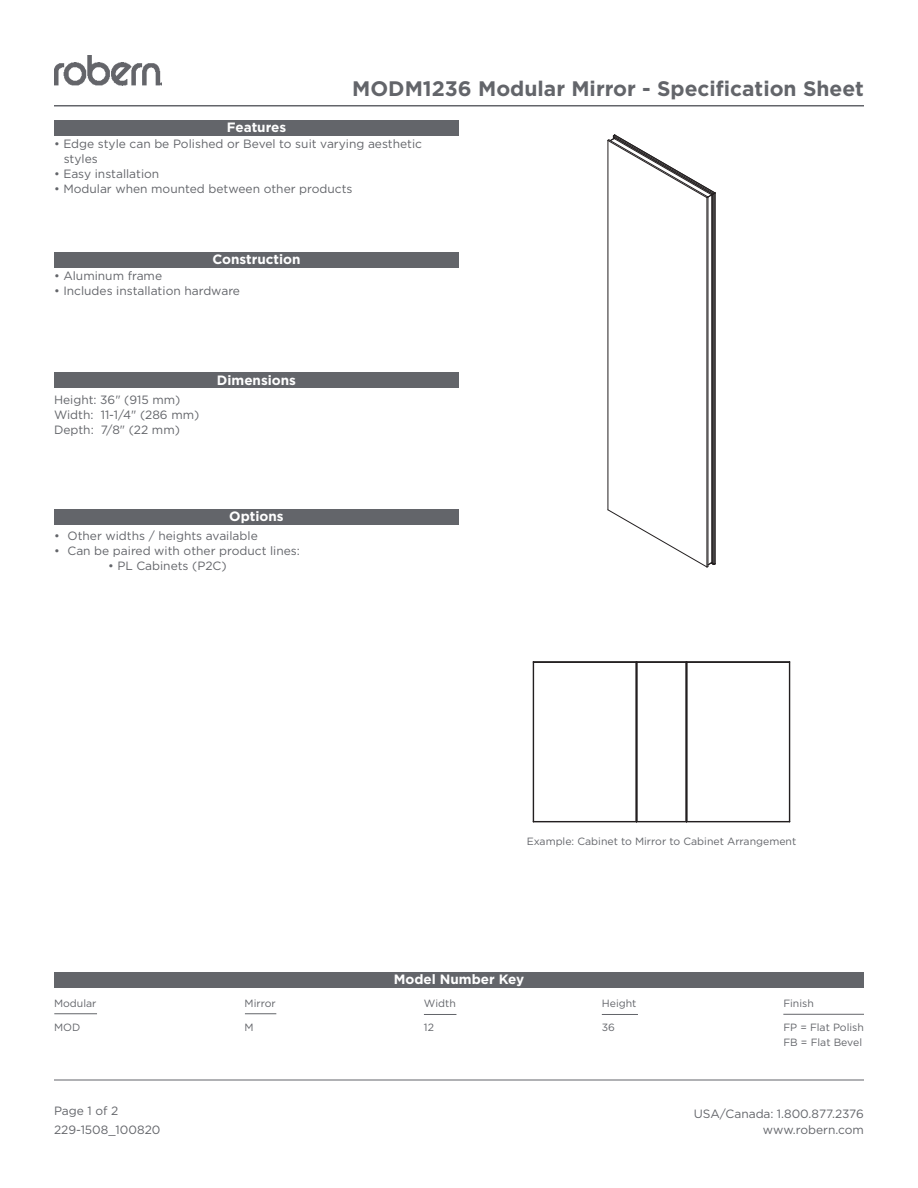
<style>
.page{position:relative;width:918px;height:1188px;background:#fff}
.page>*{position:absolute;margin:0;border:0;box-sizing:border-box;transform-origin:0 0}
.t1{font:700 21px "Gotham";color:#63656a}
.t2{font:700 13.5px "Gotham";color:#fff}
.Spec_Sheet{font:12px/15px "Gotham";color:#63656a}
.t3{font:10.5px "Gotham";color:#63656a}
</style>
<div class="page">
<hr style="left:54px;top:1080px;width:810px;height:1px;background:#63656a">
<div style="left:54px;top:373px;width:405px;height:15px;background:#63656a"></div>
<div style="left:54px;top:509px;width:405px;height:16px;background:#63656a"></div>
<div style="left:54px;top:120px;width:405px;height:16px;background:#63656a"></div>
<div style="left:54px;top:252px;width:405px;height:16px;background:#63656a"></div>
<hr style="left:54px;top:105px;width:810px;height:1px;background:#63656a">
<div style="left:54px;top:972px;width:810px;height:16px;background:#63656a"></div>
<img style="left:54px;top:55px;width:108px;height:30px">
<hr style="left:245px;top:1013px;width:31px;height:1px;background:#63656a">
<hr style="left:54px;top:1013px;width:43px;height:1px;background:#63656a">
<hr style="left:783px;top:1014px;width:81px;height:1px;background:#63656a">
<hr style="left:686px;top:822px;width:104px;height:1px;background:#231f20">
<hr style="left:533px;top:822px;width:104px;height:1px;background:#231f20">
<hr style="left:637px;top:822px;width:49px;height:1px;background:#231f20">
<hr style="left:636px;top:662px;width:1px;height:160px;background:#231f20">
<hr style="left:534px;top:662px;width:102px;height:1px;background:#231f20">
<hr style="left:534px;top:821px;width:102px;height:1px;background:#231f20">
<hr style="left:533px;top:662px;width:1px;height:160px;background:#231f20">
<hr style="left:687px;top:662px;width:102px;height:1px;background:#231f20">
<hr style="left:789px;top:662px;width:1px;height:160px;background:#231f20">
<hr style="left:687px;top:662px;width:1px;height:160px;background:#231f20">
<hr style="left:687px;top:821px;width:102px;height:1px;background:#231f20">
<hr style="left:686px;top:662px;width:1px;height:160px;background:#231f20">
<hr style="left:637px;top:662px;width:49px;height:1px;background:#231f20">
<hr style="left:637px;top:821px;width:49px;height:1px;background:#231f20">
<hr style="left:637px;top:662px;width:1px;height:160px;background:#231f20">
<hr style="left:602px;top:1014px;width:36px;height:1px;background:#63656a">
<hr style="left:424px;top:1014px;width:32px;height:1px;background:#63656a">
<hr style="left:712px;top:194px;width:1px;height:369px;background:#231f20">
<hr style="left:714px;top:194px;width:1px;height:370px;background:#231f20">
<hr style="left:713px;top:194px;width:1px;height:370px;background:#231f20">
<hr style="left:711px;top:195px;width:1px;height:368px;background:#231f20">
<hr style="left:608px;top:140px;width:1px;height:370px;background:#231f20">
<hr style="left:707px;top:198px;width:1px;height:369px;background:#231f20">
<hr style="left:708px;top:197px;width:1px;height:369px;background:#231f20">
<hr style="left:715px;top:193px;width:1px;height:371px;background:#231f20">
<svg style="left:607px;top:135px;width:109px;height:63px"></svg>
<svg style="left:607px;top:509px;width:109px;height:58px"></svg>
<p class="t2" style="left:227px;top:119px;width:61px">Features</p>
<p class="t1" style="left:352px;top:75px;width:513px">MODM1236 Modular Mirror - Specification Sheet</p>
<p class="Spec_Sheet" style="left:64px;top:136px;width:360px;text-indent:-10px">• Edge style can be Polished or Bevel to suit varying aesthetic styles</p>
<p class="Spec_Sheet" style="left:54px;top:166px;width:107px">• Easy installation</p>
<p class="Spec_Sheet" style="left:54px;top:181px;width:300px">• Modular when mounted between other products</p>
<p class="t2" style="left:212px;top:251px;width:90px">Construction</p>
<p class="Spec_Sheet" style="left:54px;top:268px;width:110px">• Aluminum frame</p>
<p class="Spec_Sheet" style="left:54px;top:283px;width:188px">• Includes installation hardware</p>
<p class="Spec_Sheet" style="left:54px;top:392px;width:128px">Height: 36" (915 mm)</p>
<p class="Spec_Sheet" style="left:54px;top:407px;width:147px">Width: 11-1/4" (286 mm)</p>
<p class="Spec_Sheet" style="left:54px;top:422px;width:127px">Depth: 7/8" (22 mm)</p>
<p class="t2" style="left:217px;top:371px;width:81px">Dimensions</p>
<p class="t2" style="left:229px;top:508px;width:56px">Options</p>
<p class="Spec_Sheet" style="left:54px;top:528px;width:205px">• Other widths / heights available</p>
<p class="Spec_Sheet" style="left:54px;top:543px;width:248px">• Can be paired with other product lines:</p>
<p class="Spec_Sheet" style="left:108px;top:558px;width:120px">• PL Cabinets (P2C)</p>
<p class="t3" style="left:54px;top:997px;width:44px">Modular</p>
<p class="t3" style="left:54px;top:1021px;width:28px">MOD</p>
<p class="Spec_Sheet" style="left:54px;top:1103px;width:66px">Page 1 of 2</p>
<p class="Spec_Sheet" style="left:54px;top:1122px;width:108px">229-1508_100820</p>
<p class="t3" style="left:245px;top:997px;width:33px">Mirror</p>
<p class="t3" style="left:245px;top:1021px;width:11px">M</p>
<p class="t3" style="left:527px;top:835px;width:271px">Example: Cabinet to Mirror to Cabinet Arrangement</p>
<p class="t2" style="left:394px;top:970px;width:132px">Model Number Key</p>
<p class="t3" style="left:424px;top:997px;width:33px">Width</p>
<p class="t3" style="left:424px;top:1021px;width:12px">12</p>
<p class="t3" style="left:602px;top:997px;width:36px">Height</p>
<p class="t3" style="left:602px;top:1021px;width:15px">36</p>
<p class="t3" style="left:783px;top:997px;width:32px">Finish</p>
<p class="t3" style="left:783px;top:1021px;width:82px">FP = Flat Polish</p>
<p class="t3" style="left:783px;top:1036px;width:80px">FB = Flat Bevel</p>
<p class="Spec_Sheet" style="left:694px;top:1105px;width:172px">USA/Canada: 1.800.877.2376</p>
<p class="Spec_Sheet" style="left:763px;top:1122px;width:103px">www.robern.com</p>
</div>
